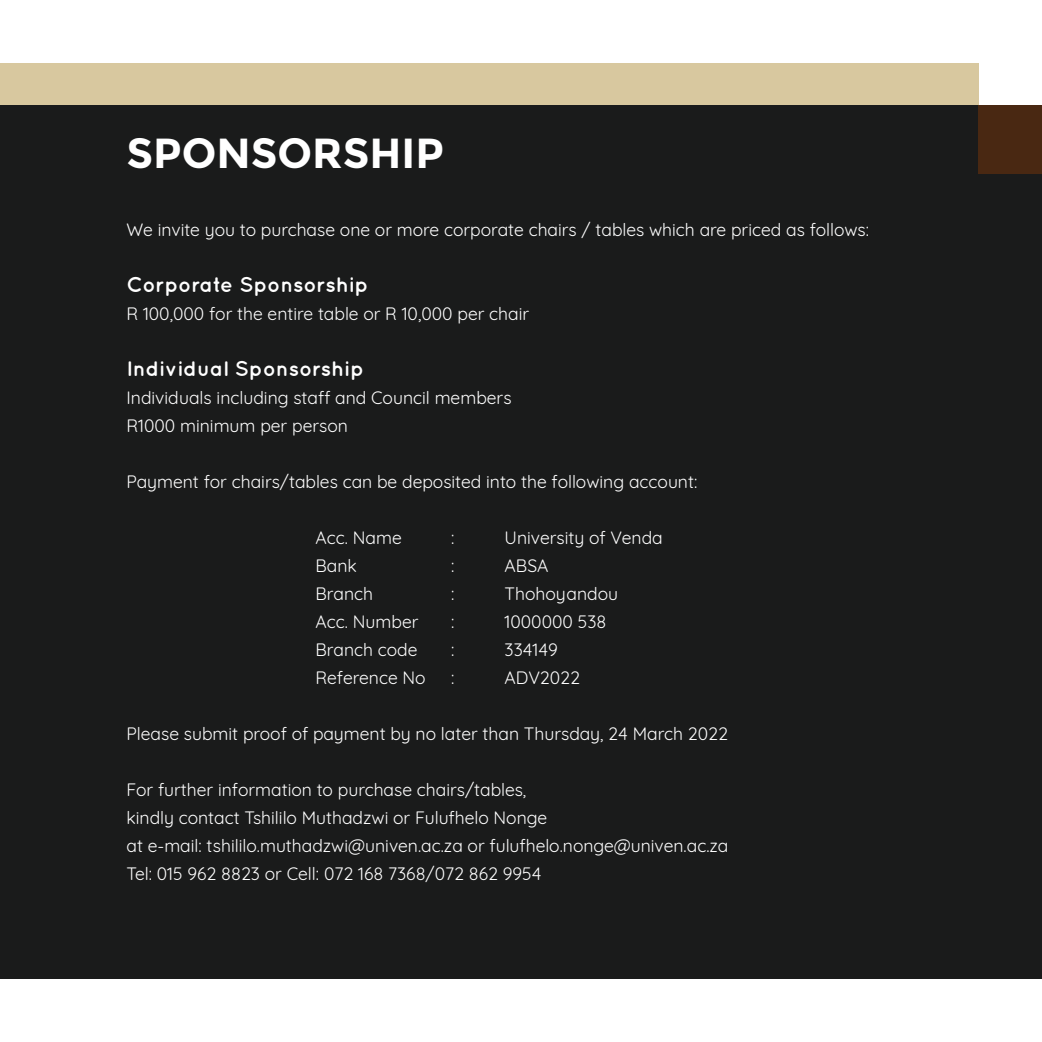
<style>
.page{position:relative;width:1042px;height:1042px;background:#fff}
.page>*{position:absolute;margin:0;border:0;box-sizing:border-box;transform-origin:0 0}
.Title_page_1{font:700 42px "Montserrat";color:#fff}
.Text_area__w{font:700 21px "Quicksand";color:#fff}
.Text_area__w-2{font:17.5px "Quicksand";color:#fff}
</style>
<div class="page">
<div style="left:0;top:63px;width:979px;height:458px;background:#d8c89f"></div>
<div style="left:0;top:105px;width:1042px;height:874px;background:#1a1b1b"></div>
<hr style="left:1041px;top:521px;width:1px;height:458px;background:#fff101">
<div style="left:979px;top:105px;width:63px;height:68px;background:#492812"></div>
<p class="Title_page_1" style="left:126px;top:128px;width:319px">SPONSORSHIP</p>
<p class="Text_area__w-2" style="left:126px;top:216px;width:744px">We invite you to purchase one or more corporate chairs / tables which are priced as follows:</p>
<p class="Text_area__w" style="left:126px;top:272px;width:243px">Corporate Sponsorship</p>
<p class="Text_area__w-2" style="left:126px;top:300px;width:404px">R 100,000 for the entire table or R 10,000 per chair</p>
<p class="Text_area__w" style="left:126px;top:356px;width:239px">Individual Sponsorship</p>
<p class="Text_area__w-2" style="left:126px;top:384px;width:386px">Individuals including staff and Council members</p>
<p class="Text_area__w-2" style="left:126px;top:412px;width:223px">R1000 minimum per person</p>
<p class="Text_area__w-2" style="left:126px;top:468px;width:572px">Payment for chairs/tables can be deposited into the following account:</p>
<p class="Text_area__w-2" style="left:315px;top:524px;width:88px">Acc. Name</p>
<p class="Text_area__w-2" style="left:451px;top:524px;width:5px">:</p>
<p class="Text_area__w-2" style="left:504px;top:524px;width:160px">University of Venda</p>
<p class="Text_area__w-2" style="left:315px;top:552px;width:43px">Bank</p>
<p class="Text_area__w-2" style="left:451px;top:552px;width:5px">:</p>
<p class="Text_area__w-2" style="left:504px;top:552px;width:45px">ABSA</p>
<p class="Text_area__w-2" style="left:315px;top:580px;width:59px">Branch</p>
<p class="Text_area__w-2" style="left:451px;top:580px;width:5px">:</p>
<p class="Text_area__w-2" style="left:504px;top:580px;width:115px">Thohoyandou</p>
<p class="Text_area__w-2" style="left:315px;top:608px;width:104px">Acc. Number</p>
<p class="Text_area__w-2" style="left:451px;top:608px;width:5px">:</p>
<p class="Text_area__w-2" style="left:504px;top:608px;width:103px">1000000 538</p>
<p class="Text_area__w-2" style="left:315px;top:636px;width:103px">Branch code</p>
<p class="Text_area__w-2" style="left:451px;top:636px;width:5px">:</p>
<p class="Text_area__w-2" style="left:504px;top:636px;width:55px">334149</p>
<p class="Text_area__w-2" style="left:315px;top:664px;width:112px">Reference No</p>
<p class="Text_area__w-2" style="left:451px;top:664px;width:5px">:</p>
<p class="Text_area__w-2" style="left:504px;top:664px;width:77px">ADV2022</p>
<p class="Text_area__w-2" style="left:126px;top:720px;width:603px">Please submit proof of payment by no later than Thursday, 24 March 2022</p>
<p class="Text_area__w-2" style="left:126px;top:776px;width:401px">For further information to purchase chairs/tables,</p>
<p class="Text_area__w-2" style="left:126px;top:804px;width:422px">kindly contact Tshililo Muthadzwi or Fulufhelo Nonge</p>
<p class="Text_area__w-2" style="left:126px;top:832px;width:603px">at e-mail: tshililo.muthadzwi@univen.ac.za or fulufhelo.nonge@univen.ac.za</p>
<p class="Text_area__w-2" style="left:126px;top:860px;width:416px">Tel: 015 962 8823 or Cell: 072 168 7368/072 862 9954</p>
</div>
